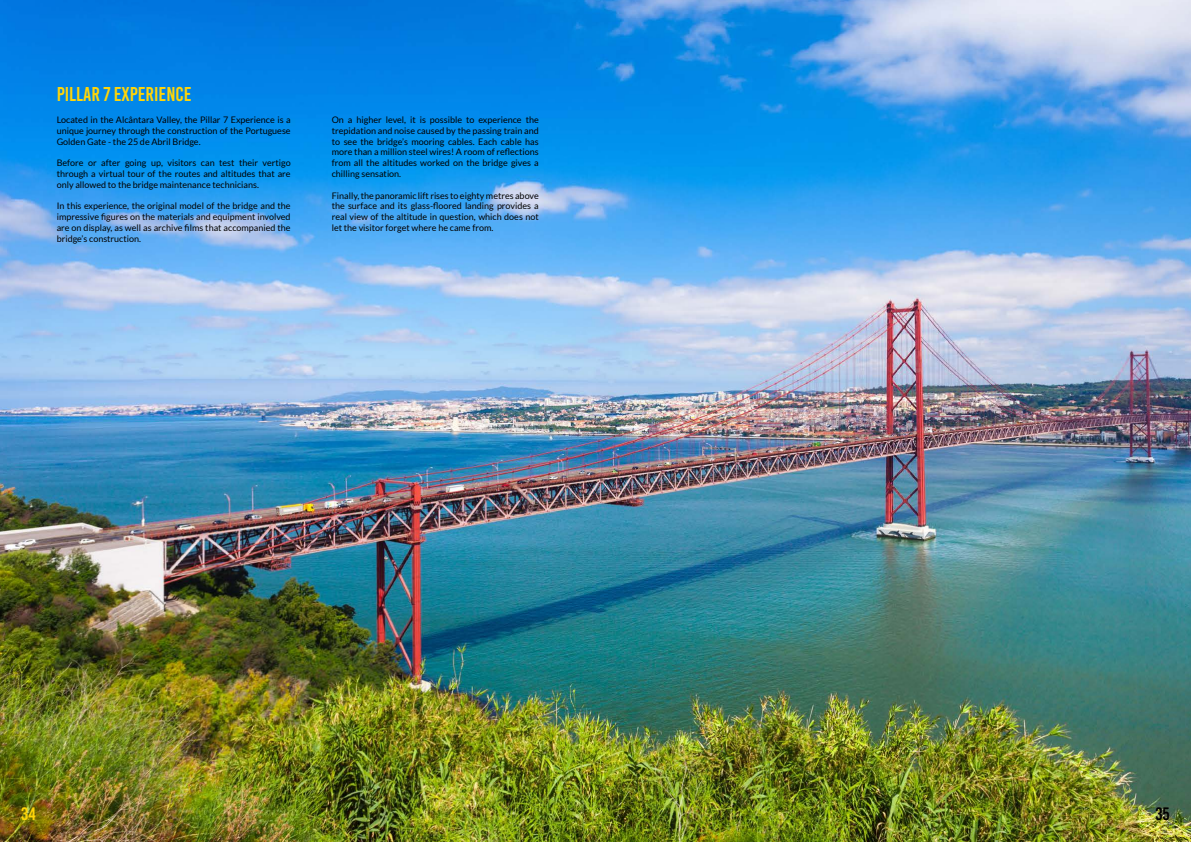
<style>
.page{position:relative;width:1191px;height:842px;background:#fff}
.page>*{position:absolute;margin:0;border:0;box-sizing:border-box;transform-origin:0 0}
.t1{font:20px "Bebas Kai";color:#ffd508}
.t2{font:18px "Bebas Kai";color:#ffd508}
.t3{font:18px "Bebas Kai";color:#000}
.t4{font:9px/10.8px "Lato";color:#000;text-align:justify}
</style>
<div class="page">
<img style="left:0;top:0;width:1191px;height:842px">
<h1 class="t1" style="left:57px;top:84px;width:136px">PILLAR 7 EXPERIENCE</h1>
<p class="t4" style="left:57px;top:114px;width:235px">Located in the Alcântara Valley, the Pillar 7 Experience is a unique journey through the construction of the Portuguese Golden Gate - the 25 de Abril Bridge.</p>
<p class="t4" style="left:57px;top:158px;width:235px">Before or after going up, visitors can test their vertigo through a virtual tour of the routes and altitudes that are only allowed to the bridge maintenance technicians.</p>
<p class="t4" style="left:57px;top:201px;width:235px">In this experience, the original model of the bridge and the impressive figures on the materials and equipment involved are on display, as well as archive films that accompanied the bridge’s construction.</p>
<p class="t4" style="left:332px;top:114px;width:208px">On a higher level, it is possible to experience the trepidation and noise caused by the passing train and to see the bridge’s mooring cables. Each cable has more than a million steel wires! A room of reflections from all the altitudes worked on the bridge gives a chilling sensation.</p>
<p class="t4" style="left:332px;top:190px;width:208px">Finally, the panoramic lift rises to eighty metres above the surface and its glass-floored landing provides a real view of the altitude in question, which does not let the visitor forget where he came from.</p>
<h2 class="t2" style="left:21px;top:804px;width:16px">34</h2>
<h2 class="t3" style="left:1155px;top:804px;width:16px">35</h2>
</div>
